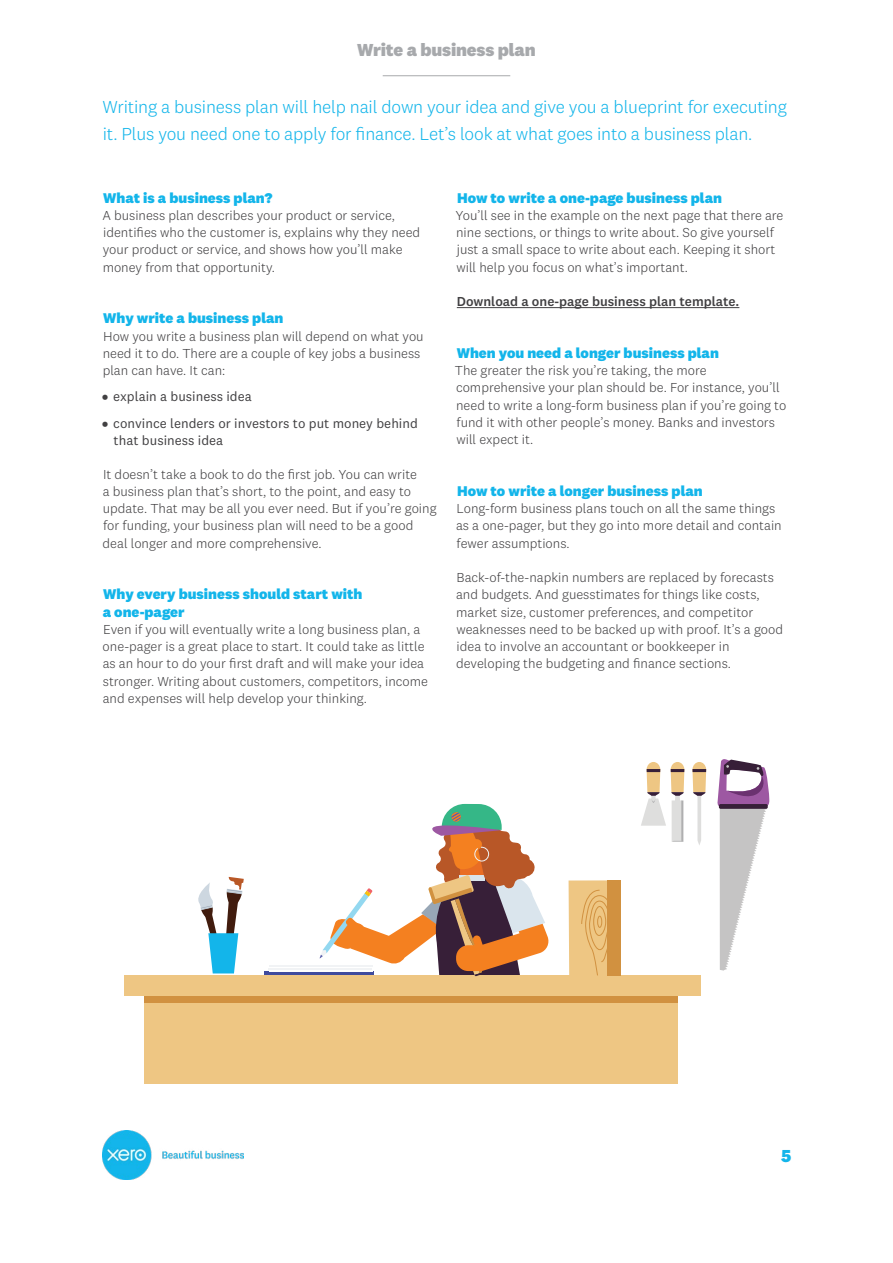
<style>
.page{position:relative;width:893px;height:1263px;background:#fff}
.page>*{position:absolute;margin:0;border:0;box-sizing:border-box;transform-origin:0 0}
.t1{font:300 18px/27px "National 2";letter-spacing:-.01em;color:#13b5ea}
.t2{font:800 18px "National 2";letter-spacing:-.01em;color:#a7a9ac}
.t3{font:800 18px "National 2";color:#13b5ea}
.t4{font:800 14.7px/17.2px "National 2";color:#13b5ea}
.t5{font:300 13.5px/17.2px "National 2";color:#414042}
.t6{font:13.5px/17.2px "National 2";color:#414042}
.t7{font:500 13.5px "National 2";color:#414042}
.s1{font-weight:900}
</style>
<div class="page">
<img style="left:102px;top:1130px;width:141px;height:49px">
<hr style="left:383px;top:75px;width:127px;height:1px;background:#a7a9ac">
<hr style="left:457px;top:307px;width:282px;height:1px;background:#414042">
<hr style="left:265px;top:971px;width:109px;height:3px;background:#404b9e">
<hr style="left:268px;top:968px;width:103px;height:2px;background:#f1f3f5">
<hr style="left:269px;top:965px;width:104px;height:2px;background:#f1f3f5">
<svg style="left:198px;top:877px;width:46px;height:96px"></svg>
<div style="left:124px;top:975px;width:576px;height:21px;background:#eec683"></div>
<svg style="left:320px;top:804px;width:229px;height:173px"></svg>
<div style="left:144px;top:996px;width:533px;height:87px;background:#eec683"></div>
<div style="left:144px;top:996px;width:533px;height:6px;background:#d19140"></div>
<svg style="left:641px;top:762px;width:43px;height:80px"></svg>
<svg style="left:692px;top:762px;width:14px;height:83px"></svg>
<svg style="left:717px;top:759px;width:52px;height:211px"></svg>
<svg style="left:569px;top:880px;width:39px;height:95px;background:#ebc07c"></svg>
<div style="left:593px;top:906px;width:13px;height:30px;border:1px solid #e0bb7d;border-radius:50%"></div>
<div style="left:597px;top:916px;width:5px;height:12px;border:1px solid #e0bb7d;border-radius:50%"></div>
<div style="left:608px;top:880px;width:13px;height:95px;background:#d19140"></div>
<h1 class="t2" style="left:357px;top:39px;width:180px">Write a business plan</h1>
<h1 class="t1" style="left:102px;top:93px;width:686px">Writing a business plan will help nail down your idea and give you a blueprint for executing it. Plus you need one to apply for finance. Let’s look at what goes into a business plan.</h1>
<p class="t4" style="left:103px;top:189px;width:171px">What is a business plan?</p>
<p class="t5" style="left:102px;top:206px;width:319px">A business plan describes your product or service, identifies who the customer is, explains why they need your product or service, and shows how you’ll make money from that opportunity.</p>
<p class="t4" style="left:103px;top:309px;width:182px">Why write a business plan</p>
<p class="t5" style="left:103px;top:327px;width:323px">How you write a business plan will depend on what you need it to do. There are a couple of key jobs a business plan can have. It can:</p>
<p class="t6" style="left:102px;top:388px;width:151px"><span class="s1">•</span> explain a business idea</p>
<p class="t6" style="left:114px;top:414px;width:306px;text-indent:-12px"><span class="s1">•</span> convince lenders or investors to put money behind that business idea</p>
<p class="t5" style="left:103px;top:465px;width:335px">It doesn’t take a book to do the first job. You can write<br>a business plan that’s short, to the point, and easy to update. That may be all you ever need. But if you’re going for funding, your business plan will need to be a good deal longer and more comprehensive.</p>
<p class="t4" style="left:103px;top:585px;width:261px">Why every business should start with a one-pager</p>
<p class="t5" style="left:103px;top:620px;width:327px">Even if you will eventually write a long business plan, a one-pager is a great place to start. It could take as little as an hour to do your first draft and will make your idea stronger. Writing about customers, competitors, income and expenses will help develop your thinking.</p>
<p class="t4" style="left:457px;top:189px;width:266px">How to write a one-page business plan</p>
<p class="t5" style="left:455px;top:206px;width:329px">You’ll see in the example on the next page that there are nine sections, or things to write about. So give yourself just a small space to write about each. Keeping it short will help you focus on what’s important.</p>
<p class="t7" style="left:457px;top:293px;width:284px">Download a one-page business plan template.</p>
<p class="t4" style="left:457px;top:344px;width:264px">When you need a longer business plan</p>
<p class="t5" style="left:455px;top:362px;width:333px">The greater the risk you’re taking, the more comprehensive your plan should be. For instance, you’ll need to write a long-form business plan if you’re going to fund it with other people’s money. Banks and investors will expect it.</p>
<p class="t4" style="left:457px;top:482px;width:247px">How to write a longer business plan</p>
<p class="t5" style="left:456px;top:500px;width:327px">Long-form business plans touch on all the same things as a one-pager, but they go into more detail and contain fewer assumptions.</p>
<p class="t5" style="left:456px;top:569px;width:329px">Back-of-the-napkin numbers are replaced by forecasts and budgets. And guesstimates for things like costs, market size, customer preferences, and competitor weaknesses need to be backed up with proof. It’s a good idea to involve an accountant or bookkeeper in developing the budgeting and finance sections.</p>
<h1 class="t3" style="left:781px;top:1144px;width:12px">5</h1>
</div>
